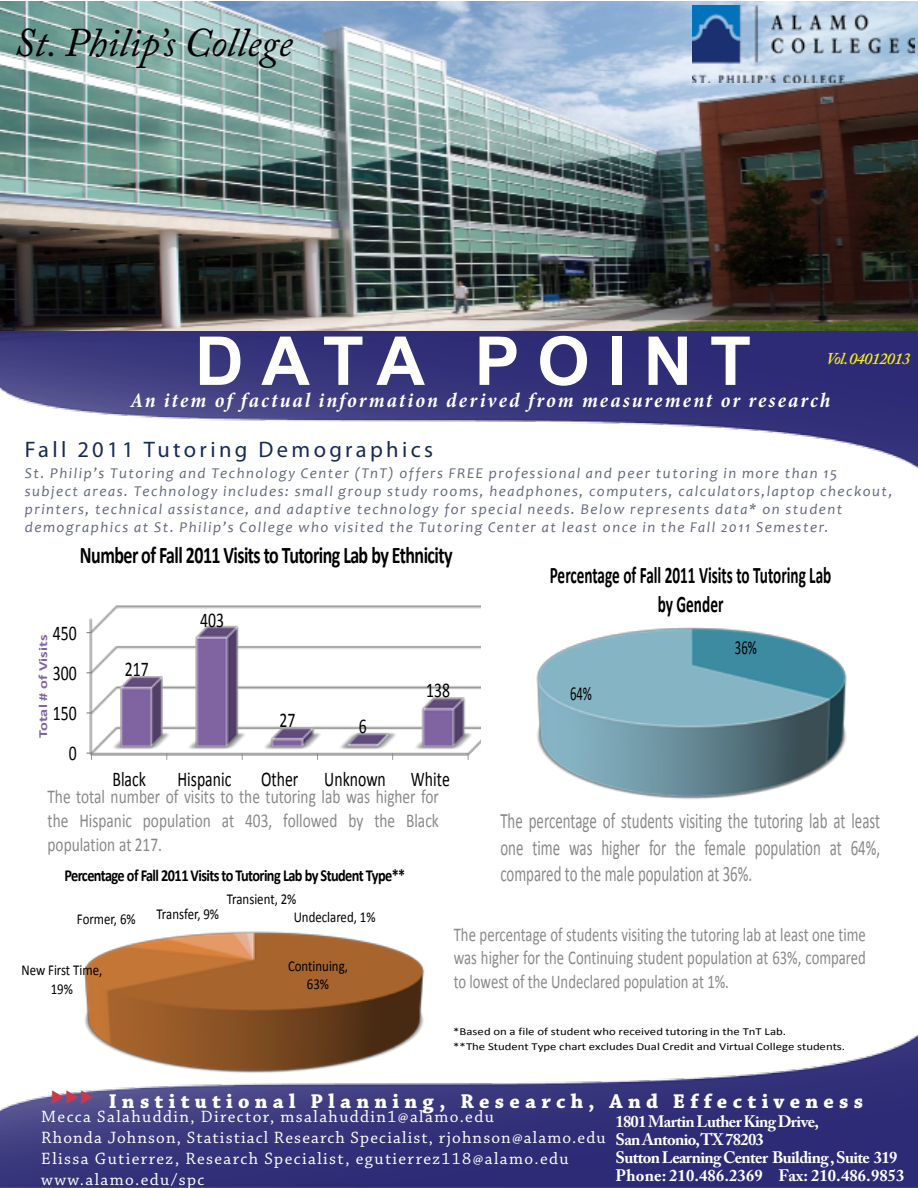
<style>
.page{position:relative;width:918px;height:1188px;background:#fff}
.page>*{position:absolute;margin:0;border:0;box-sizing:border-box;transform-origin:0 0}
.t1{font:700 67.5px "Arial";letter-spacing:.26em;color:#fff}
.t2{font:italic 40.5px "Adobe Caslon Pro";color:#000}
.t3{font:700 24px "Calibri";letter-spacing:-.03em;color:#000;scale:.75 1}
.t4{font:700 23.85px/29.1px "Calibri";color:#000;text-align:center;scale:.64 1}
.t5{font:22.5px "Myriad Pro";letter-spacing:.15em;color:#192a55}
.t6{font:22.05px/26.5px "Calibri";color:#898989;text-align:justify;scale:.68 1}
.t7{font:italic 700 condensed 21px "Minion Pro";letter-spacing:.095em;color:#fff}
.t8{font:21px "Calibri";color:#000;scale:.75 1}
.t9{font:700 21px "Chaparral Pro";letter-spacing:.25em;color:#fff}
.t10{font:19.8px "Calibri";color:#000;scale:.64 1}
.t11{font:19.65px/23.5px "Calibri";color:#898989;text-align:justify;scale:.78 1}
.t12{font:19.5px/23.5px "Calibri";color:#898989;text-align:justify;scale:.75 1}
.t13{font:17.25px "Chaparral Pro";letter-spacing:.08em;color:#fff}
.t14{font:700 16.8px "Calibri";letter-spacing:-.04em;color:#000;scale:.85 1}
.t15{font:700 16.5px/18px "Adobe Caslon Pro";letter-spacing:-.04em;color:#fff}
.t16{font:700 16.5px "Adobe Caslon Pro";letter-spacing:.01em;color:#fff}
.t17{font:italic 600 16.5px "Adobe Caslon Pro";letter-spacing:-.04em;color:#f7ec16}
.t18{font:16.5px "Wingdings 3";color:#c9394d}
.t19{font:15.15px/18.5px "Calibri";color:#000;text-align:center;scale:.85 1}
.t20{font:italic 15px/18px "Candara";letter-spacing:.1em;color:#61687a}
.t21{font:700 12.3px "Calibri";color:#8064a2;scale:1.34 1}
.t22{font:10.65px/15.3px "Calibri";color:#000;scale:1.2 1}
</style>
<div class="page">
<img style="left:0;top:1px;width:918px;height:331px">
<img style="left:0;top:332px;width:918px;height:137px">
<img style="left:0;top:1034px;width:918px;height:154px">
<img style="left:692px;top:5px;width:223px;height:77px">
<img style="left:90px;top:605px;width:391px;height:150px">
<svg style="left:87px;top:753px;width:5px;height:7px"></svg>
<img style="left:536px;top:627px;width:311px;height:172px">
<img style="left:72px;top:931px;width:364px;height:149px">
<p class="t2" style="left:14px;top:18px;width:280px">St. Philip’s College</p>
<p class="t1" style="left:195px;top:316px;width:558px">DATA POINT</p>
<p class="t17" style="left:827px;top:349px;width:85px">Vol. 04012013</p>
<p class="t7" style="left:130px;top:386px;width:701px">An item of factual information derived from measurement or research</p>
<p class="t5" style="left:25px;top:436px;width:410px">Fall 2011 Tutoring Demographics</p>
<p class="t20" style="left:25px;top:464px;width:869px">St. Philip’s Tutoring and Technology Center (TnT) offers FREE professional and peer tutoring in more than 15 subject areas. Technology includes: small group study rooms, headphones, computers, calculators,laptop checkout, printers, technical assistance, and adaptive technology for special needs. Below represents data* on student demographics at St. Philip’s College who visited the Tutoring Center at least once in the Fall 2011 Semester.</p>
<p class="t3" style="left:80px;top:540px;width:498px">Number of Fall 2011 Visits to Tutoring Lab by Ethnicity</p>
<p class="t8" style="left:53px;top:620px;width:33px">450</p>
<p class="t21" style="left:35px;top:738px;width:78px;rotate:-90deg">Total # of Visits</p>
<p class="t8" style="left:53px;top:660px;width:33px">300</p>
<p class="t8" style="left:53px;top:700px;width:33px">150</p>
<p class="t8" style="left:69px;top:740px;width:12px">0</p>
<p class="t8" style="left:125px;top:656px;width:33px">217</p>
<p class="t8" style="left:200px;top:606px;width:33px">403</p>
<p class="t8" style="left:280px;top:707px;width:23px">27</p>
<p class="t8" style="left:359px;top:713px;width:12px">6</p>
<p class="t8" style="left:426px;top:677px;width:33px">138</p>
<p class="t8" style="left:112px;top:766px;width:46px">Black</p>
<p class="t8" style="left:178px;top:766px;width:73px">Hispanic</p>
<p class="t8" style="left:261px;top:766px;width:253px">Other Unknown White</p>
<p class="t11" style="left:48px;top:785px;width:503px">The total number of visits to the tutoring lab was higher for the Hispanic population at 403, followed by the Black population at 217.</p>
<p class="t14" style="left:64px;top:865px;width:403px">Percentage of Fall 2011 Visits to Tutoring Lab by Student Type**</p>
<p class="t4" style="left:550px;top:561px;width:442px">Percentage of Fall 2011 Visits to Tutoring Lab by Gender</p>
<p class="t10" style="left:570px;top:681px;width:36px">64%</p>
<p class="t10" style="left:735px;top:635px;width:36px">36%</p>
<p class="t6" style="left:500px;top:808px;width:560px">The percentage of students visiting the tutoring lab at least one time was higher for the female population at 64%, compared to the male population at 36%.</p>
<p class="t19" style="left:77px;top:910px;width:71px">Former, 6%</p>
<p class="t19" style="left:157px;top:905px;width:75px">Transfer, 9%</p>
<p class="t19" style="left:294px;top:890px;width:98px;text-align:left;text-indent:-67px">Transient, 2%<br>Undeclared, 1%</p>
<p class="t19" style="left:21px;top:961px;width:97px">New First Time,<br>19%</p>
<p class="t19" style="left:288px;top:957px;width:72px">Continuing,<br>63%</p>
<p class="t12" style="left:454px;top:923px;width:551px">The percentage of students visiting the tutoring lab at least one time was higher for the Continuing student population at 63%, compared to lowest of the Undeclared population at 1%.</p>
<p class="t22" style="left:453px;top:1024px;width:328px">*Based on a file of student who received tutoring in the TnT Lab.<br>**The Student Type chart excludes Dual Credit and Virtual College students.</p>
<p class="t18" style="left:51px;top:1088px;width:45px">◆◆◆</p>
<p class="t9" style="left:109px;top:1089px;width:756px">Institutional Planning, Research, And Effectiveness</p>
<p class="t13" style="left:41px;top:1107px;width:454px">Mecca Salahuddin, Director, msalahuddin1@alamo.edu</p>
<p class="t13" style="left:41px;top:1128px;width:566px">Rhonda Johnson, Statistiacl Research Specialist, rjohnson@alamo.edu</p>
<p class="t13" style="left:41px;top:1149px;width:529px">Elissa Gutierrez, Research Specialist, egutierrez118@alamo.edu</p>
<p class="t13" style="left:41px;top:1170px;width:165px">www.alamo.edu/spc</p>
<p class="t15" style="left:615px;top:1112px;width:205px">1801 Martin Luther King Drive,</p>
<p class="t15" style="left:615px;top:1130px;width:283px">San Antonio, TX 78203<br>Sutton Learning Center Building , Suite 319</p>
<p class="t16" style="left:615px;top:1166px;width:291px">Phone: 210.486.2369 Fax: 210.486.9853</p>
</div>
